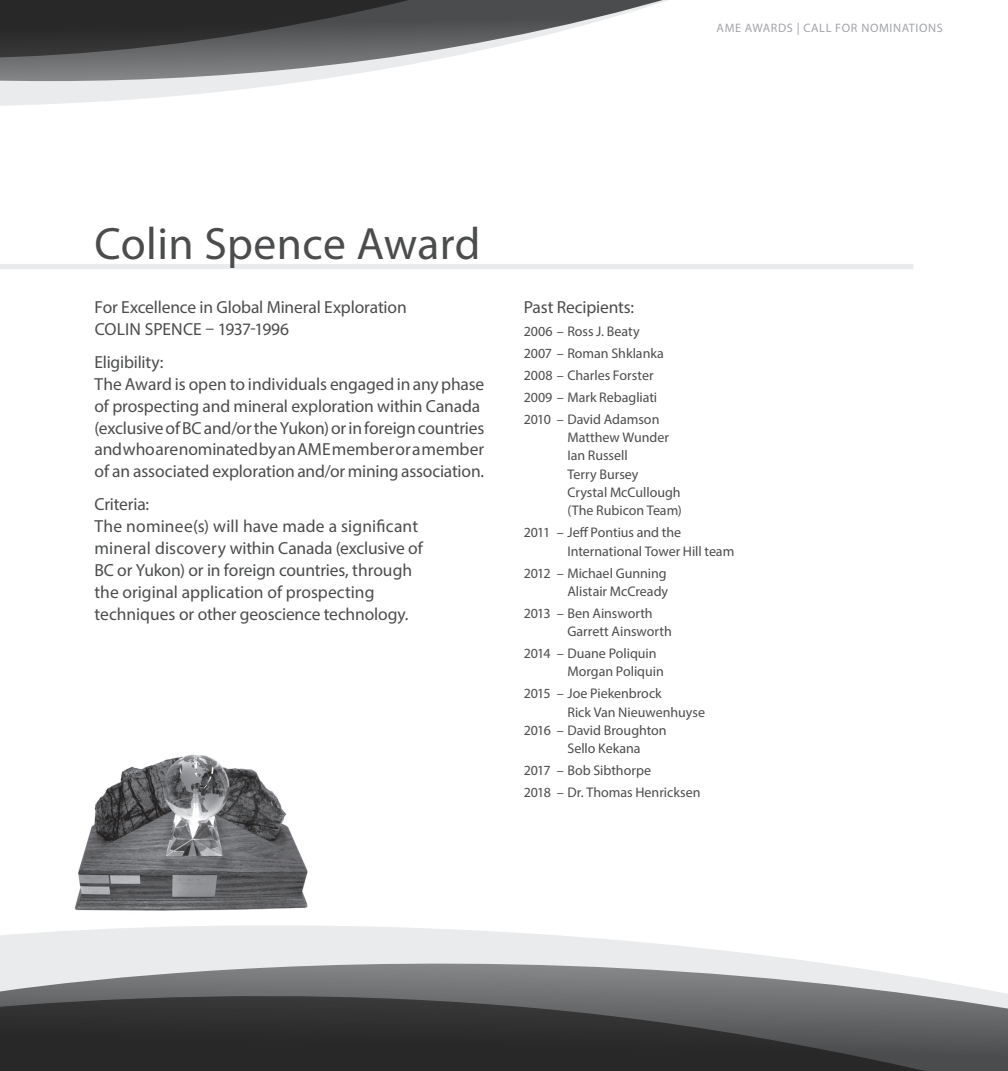
<style>
.page{position:relative;width:1008px;height:1071px;background:#fff}
.page>*{position:absolute;margin:0;border:0;box-sizing:border-box;transform-origin:0 0}
.AMEBC_Recipient_Name{font:45.5px "Myriad Pro";letter-spacing:.01em;color:#4b4c4d}
.AMEBC_Body{font:17.5px/21.9px "Myriad Pro";letter-spacing:-.01em;color:#4b4c4d}
.AMEBC_Body_copy{font:14px/18.4px "Myriad Pro";letter-spacing:-.005em;color:#4b4c4d}
.t1{font:12.25px "Myriad Pro";letter-spacing:.05em;color:#a3a4a8}
</style>
<div class="page">
<svg style="left:0;top:0;width:668px;height:106px"></svg>
<svg style="left:0;top:925px;width:1008px;height:146px"></svg>
<img style="left:75px;top:754px;width:233px;height:157px">
<div style="left:0;top:264px;width:914px;height:5px;background:#eaebec"></div>
<p class="t1" style="left:717px;top:20px;width:228px">AME AWARDS | CALL FOR NOMINATIONS</p>
<p class="AMEBC_Recipient_Name" style="left:94px;top:216px;width:388px">Colin Spence Award</p>
<p class="AMEBC_Body" style="left:94px;top:296px;width:314px">For Excellence in Global Mineral Exploration<br>COLIN SPENCE – 1937-1996</p>
<p class="AMEBC_Body" style="left:94px;top:351px;width:391px">Eligibility:<br>The Award is open to individuals engaged in any phase of prospecting and mineral exploration within Canada (exclusive of BC and/or the Yukon) or in foreign countries and who are nominated by an AME member or a member of an associated exploration and/or mining association.</p>
<p class="AMEBC_Body" style="left:94px;top:493px;width:330px">Criteria:<br>The nominee(s) will have made a significant mineral discovery within Canada (exclusive of BC or Yukon) or in foreign countries, through the original application of prospecting techniques or other geoscience technology.</p>
<p class="AMEBC_Body" style="left:524px;top:296px;width:112px">Past Recipients:</p>
<p class="AMEBC_Body_copy" style="left:524px;top:322px;width:118px">2006 – Ross J. Beaty</p>
<p class="AMEBC_Body_copy" style="left:524px;top:344px;width:142px">2007 – Roman Shklanka</p>
<p class="AMEBC_Body_copy" style="left:524px;top:366px;width:132px">2008 – Charles Forster</p>
<p class="AMEBC_Body_copy" style="left:524px;top:388px;width:135px">2009 – Mark Rebagliati</p>
<p class="AMEBC_Body_copy" style="left:567px;top:409px;width:116px;text-indent:-44px">2010 – David Adamson<br>Matthew Wunder<br>Ian Russell<br>Terry Bursey<br>Crystal McCullough (The Rubicon Team)</p>
<p class="AMEBC_Body_copy" style="left:567px;top:523px;width:168px;text-indent:-44px">2011 – Jeff Pontius and the<br>International Tower Hill team</p>
<p class="AMEBC_Body_copy" style="left:524px;top:563px;width:146px;text-align:right">2012 – Michael Gunning<br>Alistair McCready</p>
<p class="AMEBC_Body_copy" style="left:567px;top:604px;width:106px;text-indent:-44px">2013 – Ben Ainsworth<br>Garrett Ainsworth</p>
<p class="AMEBC_Body_copy" style="left:567px;top:644px;width:98px;text-indent:-44px">2014 – Duane Poliquin<br>Morgan Poliquin</p>
<p class="AMEBC_Body_copy" style="left:524px;top:684px;width:140px">2015 – Joe Piekenbrock</p>
<p class="AMEBC_Body_copy" style="left:567px;top:703px;width:139px">Rick Van Nieuwenhuyse</p>
<p class="AMEBC_Body_copy" style="left:524px;top:721px;width:145px">2016 – David Broughton</p>
<p class="AMEBC_Body_copy" style="left:567px;top:739px;width:75px">Sello Kekana</p>
<p class="AMEBC_Body_copy" style="left:524px;top:761px;width:129px">2017 – Bob Sibthorpe</p>
<p class="AMEBC_Body_copy" style="left:524px;top:783px;width:178px">2018 – Dr. Thomas Henricksen</p>
</div>
